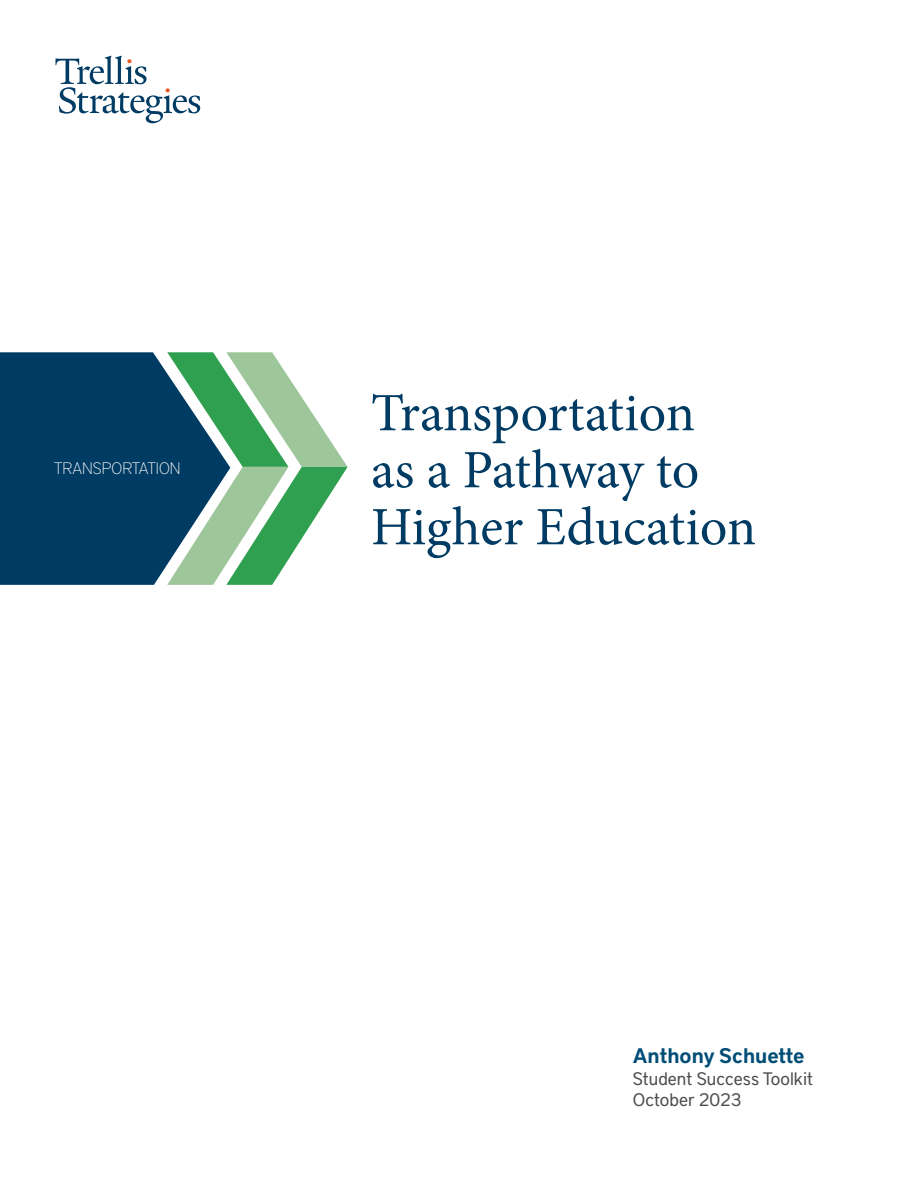
<style>
.page{position:relative;width:918px;height:1188px;background:#fff}
.page>*{position:absolute;margin:0;border:0;box-sizing:border-box;transform-origin:0 0}
.t1{font:54px/57px "Minion Pro";letter-spacing:-.005em;color:#003b64}
.t2{font:600 21px "District Pro";color:#004d76}
.t3{font:18px/21.6px "District Pro";color:#4d4d4f}
.t4{font:100 16.5px "District Pro";color:#fff}
</style>
<div class="page">
<svg style="left:56px;top:56px;width:144px;height:67px"></svg>
<div style="left:0;top:352px;width:167px;height:233px;background:#003b64"></div>
<svg style="left:167px;top:352px;width:181px;height:233px"></svg>
<p class="t4" style="left:54px;top:457px;width:128px">TRANSPORTATION</p>
<p class="t1" style="left:371px;top:385px;width:387px">Transportation<br>as a Pathway to<br>Higher Education</p>
<p class="t2" style="left:633px;top:1041px;width:173px">Anthony Schuette</p>
<p class="t3" style="left:633px;top:1066px;width:182px">Student Success Toolkit<br>October 2023</p>
</div>
